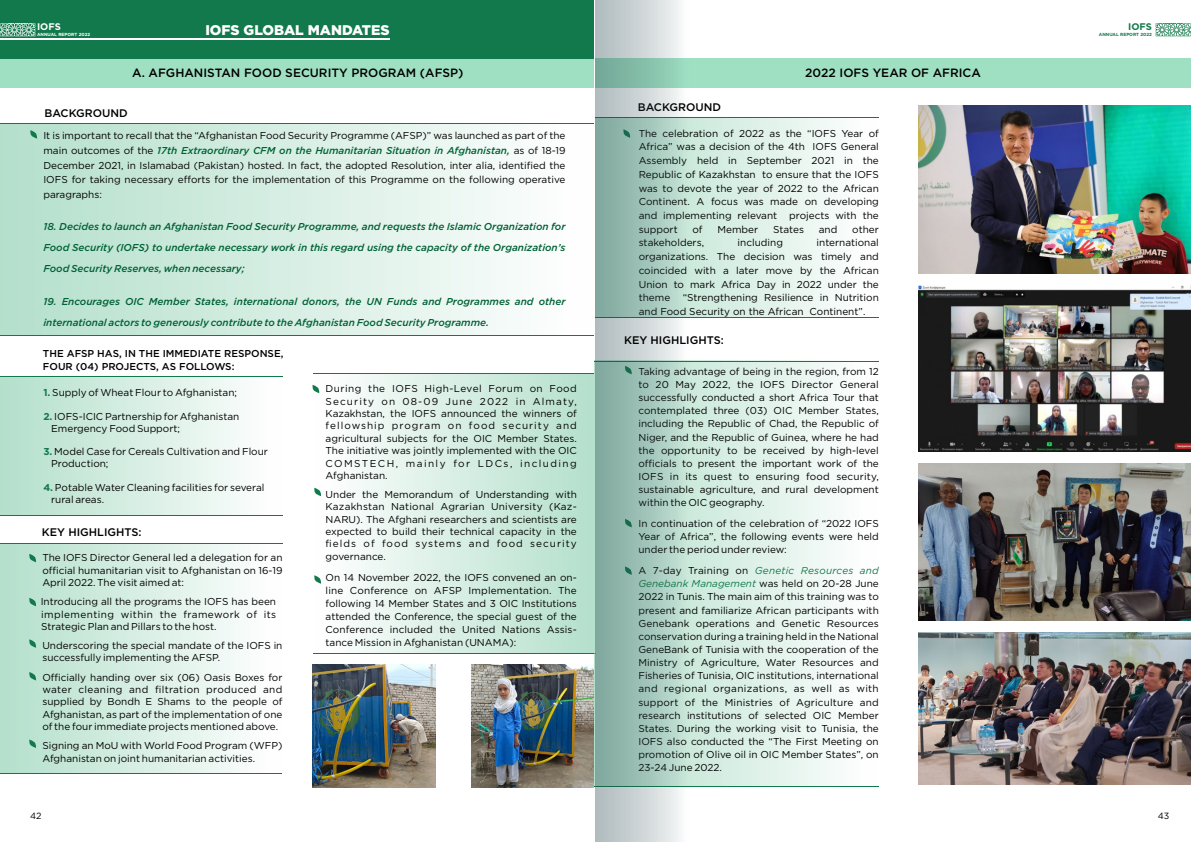
<style>
.page{position:relative;width:1191px;height:842px;background:#fff}
.page>*{position:absolute;margin:0;border:0;box-sizing:border-box;transform-origin:0 0}
.t1{font:900 14px "Gotham Pro";color:#fff}
.t2{font:500 12px "Gotham Pro";color:#000}
.t3{font:500 11px "Gotham Pro";color:#000}
.t4{font:10px/13.1px "Gotham Pro";color:#000;text-align:justify}
.t5{font:italic 500 10px/21.2px "Gotham Pro";color:#006135;text-align:justify}
.t6{font:500 10px/13.3px "Gotham Pro";color:#000}
.t7{font:700 9.6px "Gotham Pro";color:#fff}
.t8{font:700 9.6px "Gotham Pro";color:#11794b}
.t9{font:9px "Gotham Pro";color:#000}
.t10{font:700 4.4px "Gotham Pro";color:#fff}
.t11{font:700 4.4px "Gotham Pro";color:#11794b}
.s1{font-weight:500;font-style:italic;color:#006336}
.s2{font-weight:700;color:#11794b}
.s3{font-style:italic;color:#11794b}
</style>
<div class="page">
<div style="left:0;top:0;width:595px;height:60px;background:#11794b"></div>
<div style="left:0;top:124px;width:599px;height:211px;background:linear-gradient(to right,#b3dfcb,#fff)"></div>
<svg style="left:30px;top:130px;width:7px;height:9px"></svg>
<hr style="left:0;top:123px;width:595px;height:1px;background:#11794b">
<hr style="left:0;top:335px;width:595px;height:1px;background:#11794b">
<div style="left:0;top:60px;width:595px;height:28px;background:#9fe0c3"></div>
<div style="left:0;top:377px;width:283px;height:139px;background:linear-gradient(to right,#b3dfcb,#fff)"></div>
<hr style="left:0;top:376px;width:283px;height:1px;background:#11794b">
<hr style="left:0;top:515px;width:283px;height:1px;background:#11794b">
<div style="left:313px;top:373px;width:282px;height:281px;background:linear-gradient(to right,#fff,#b4e0cb)"></div>
<svg style="left:314px;top:488px;width:7px;height:8px"></svg>
<svg style="left:314px;top:575px;width:7px;height:9px"></svg>
<hr style="left:313px;top:373px;width:282px;height:1px;background:#11794b">
<img style="left:472px;top:664px;width:122px;height:123px">
<img style="left:313px;top:664px;width:123px;height:123px">
<hr style="left:0;top:38px;width:389px;height:2px;background:#fff">
<svg style="left:0;top:23px;width:35px;height:13px"></svg>
<div style="left:594px;top:0;width:596px;height:842px;background:#fff"></div>
<div style="left:0;top:544px;width:282px;height:230px;background:linear-gradient(to right,#b3dfcb,#fff)"></div>
<svg style="left:29px;top:554px;width:7px;height:8px"></svg>
<hr style="left:0;top:543px;width:282px;height:1px;background:#11794b">
<hr style="left:0;top:774px;width:282px;height:1px;background:#11794b">
<hr style="left:313px;top:653px;width:282px;height:1px;background:#11794b">
<svg style="left:29px;top:639px;width:7px;height:9px"></svg>
<svg style="left:29px;top:598px;width:7px;height:8px"></svg>
<svg style="left:312px;top:385px;width:7px;height:8px"></svg>
<svg style="left:29px;top:672px;width:7px;height:8px"></svg>
<svg style="left:29px;top:739px;width:7px;height:9px"></svg>
<hr style="left:595px;top:58px;width:596px;height:2px;background:#9fe0c3">
<div style="left:595px;top:118px;width:284px;height:199px;background:#f4faf7"></div>
<hr style="left:595px;top:117px;width:284px;height:1px;background:#11794b">
<hr style="left:595px;top:317px;width:284px;height:1px;background:#11794b">
<div style="left:594px;top:361px;width:285px;height:426px;background:#f4faf7"></div>
<hr style="left:594px;top:786px;width:285px;height:1px;background:#11794b">
<hr style="left:594px;top:361px;width:285px;height:1px;background:#11794b">
<svg style="left:1155px;top:23px;width:36px;height:13px"></svg>
<div style="left:595px;top:60px;width:596px;height:28px;background:#9fe0c3"></div>
<svg style="left:595px;top:0;width:192px;height:842px"></svg>
<img style="left:918px;top:285px;width:273px;height:167px">
<img style="left:918px;top:464px;width:272px;height:156px">
<img style="left:918px;top:105px;width:272px;height:168px">
<img style="left:918px;top:632px;width:272px;height:153px">
<p class="t7" style="left:37px;top:23px;width:25px">IOFS</p>
<p class="t10" style="left:37px;top:33px;width:55px">ANNUAL REPORT 2022</p>
<h1 class="t1" style="left:205px;top:25px;width:186px">IOFS GLOBAL MANDATES</h1>
<p class="t2" style="left:132px;top:68px;width:333px">A. AFGHANISTAN FOOD SECURITY PROGRAM (AFSP)</p>
<p class="t3" style="left:44px;top:109px;width:85px">BACKGROUND</p>
<p class="t4" style="left:43px;top:129px;width:523px;line-height:14.7px">It is important to recall that the “Afghanistan Food Security Programme (AFSP)” was launched as part of the main outcomes of the <span class="s1">17th Extraordinary CFM on the Humanitarian Situation in Afghanistan,</span> as of 18-19<br>December 2021, in Islamabad (Pakistan) hosted. In fact, the adopted Resolution, inter alia, identified the IOFS for taking necessary efforts for the implementation of this Programme on the following operative paragraphs:</p>
<p class="t5" style="left:43px;top:217px;width:523px">18. Decides to launch an Afghanistan Food Security Programme, and requests the Islamic Organization for Food Security (IOFS) to undertake necessary work in this regard using the capacity of the Organization’s Food Security Reserves, when necessary;</p>
<p class="t5" style="left:43px;top:291px;width:523px">19. Encourages OIC Member States, international donors, the UN Funds and Programmes and other international actors to generously contribute to the Afghanistan Food Security Programme.</p>
<p class="t6" style="left:43px;top:347px;width:242px">THE AFSP HAS, IN THE IMMEDIATE RESPONSE,<br>FOUR (04) PROJECTS, AS FOLLOWS:</p>
<p class="t4" style="left:43px;top:386px;width:195px"><span class="s2">1.</span> Supply of Wheat Flour to Afghanistan;</p>
<p class="t4" style="left:51px;top:411px;width:190px;line-height:11.9px;text-indent:-8px"><span class="s2">2.</span> IOFS-ICIC Partnership for Afghanistan<br>Emergency Food Support;</p>
<p class="t4" style="left:51px;top:447px;width:218px;line-height:11.9px;text-indent:-8px"><span class="s2">3.</span> Model Case for Cereals Cultivation and Flour<br>Production;</p>
<p class="t4" style="left:51px;top:482px;width:215px;line-height:11.9px;text-indent:-8px"><span class="s2">4.</span> Potable Water Cleaning facilities for several rural areas.</p>
<p class="t3" style="left:42px;top:528px;width:101px">KEY HIGHLIGHTS:</p>
<p class="t4" style="left:42px;top:552px;width:242px;line-height:12.3px">The IOFS Director General led a delegation for an official humanitarian visit to Afghanistan on 16-19<br>April 2022. The visit aimed at:</p>
<p class="t4" style="left:41px;top:596px;width:237px;line-height:12.3px">Introducing all the programs the IOFS has been implementing within the framework of its Strategic Plan and Pillars to the host.</p>
<p class="t4" style="left:42px;top:640px;width:242px;line-height:12.3px">Underscoring the special mandate of the IOFS in successfully implementing the AFSP.</p>
<p class="t4" style="left:42px;top:672px;width:242px;line-height:12.3px">Officially handing over six (06) Oasis Boxes for water cleaning and filtration produced and supplied by Bondh E Shams to the people of Afghanistan, as part of the implementation of one of the four immediate projects mentioned above.</p>
<p class="t4" style="left:42px;top:740px;width:242px;line-height:12.3px">Signing an MoU with World Food Program (WFP)<br>Afghanistan on joint humanitarian activities.</p>
<p class="t4" style="left:326px;top:383px;width:253px;line-height:12.3px">During the IOFS High-Level Forum on Food Security on 08-09 June 2022 in Almaty, Kazakhstan, the IOFS announced the winners of fellowship program on food security and agricultural subjects for the OIC Member States.<br>The initiative was jointly implemented with the OIC COMSTECH, mainly for LDCs, including Afghanistan.</p>
<p class="t4" style="left:325px;top:489px;width:253px;line-height:12.3px">Under the Memorandum of Understanding with Kazakhstan National Agrarian University (Kaz-NARU). The Afghani researchers and scientists are expected to build their technical capacity in the fields of food systems and food security governance.</p>
<p class="t4" style="left:325px;top:571px;width:253px">On 14 November 2022, the IOFS convened an on&shy;line Conference on AFSP Implementation. The following 14 Member States and 3 OIC Institutions attended the Conference, the special guest of the Conference included the United Nations Assis&shy;tance Mission in Afghanistan (UNAMA):</p>
<p class="t3" style="left:638px;top:103px;width:85px">BACKGROUND</p>
<p class="t2" style="left:805px;top:68px;width:177px">2022 IOFS YEAR OF AFRICA</p>
<p class="t4" style="left:639px;top:127px;width:242px;line-height:13.7px">The celebration of 2022 as the “IOFS Year of Africa” was a decision of the 4th IOFS General Assembly held in September 2021 in the Republic of Kazakhstan to ensure that the IOFS was to devote the year of 2022 to the African Continent. A focus was made on developing and implementing relevant projects with the support</p>
<p class="t4" style="left:692px;top:223px;width:12px">of</p>
<p class="t4" style="left:717px;top:223px;width:42px">Member</p>
<p class="t4" style="left:773px;top:223px;width:33px">States</p>
<p class="t4" style="left:819px;top:223px;width:20px">and</p>
<p class="t4" style="left:852px;top:223px;width:28px">other</p>
<p class="t4" style="left:639px;top:237px;width:67px">stakeholders,</p>
<p class="t4" style="left:737px;top:237px;width:47px">including</p>
<p class="t4" style="left:639px;top:237px;width:242px;line-height:13.7px;text-indent:178px">international organizations. The decision was timely and coincided with a later move by the African Union to mark Africa Day in 2022 under the theme “Strengthening Resilience in Nutrition and Food Security on the African Continent”.</p>
<p class="t3" style="left:624px;top:336px;width:101px">KEY HIGHLIGHTS:</p>
<p class="t4" style="left:638px;top:365px;width:242px">Taking advantage of being in the region, from 12 to 20 May 2022, the IOFS Director General successfully conducted a short Africa Tour that contemplated three (03) OIC Member States, including the Republic of Chad, the Republic of Niger, and the Republic of Guinea, where he had the opportunity to be received by high-level officials to present the important work of the IOFS in its quest to ensuring food security, sustainable agriculture, and rural development within the OIC geography.</p>
<p class="t4" style="left:638px;top:518px;width:242px">In continuation of the celebration of “2022 IOFS Year of Africa”, the following events were held under the period under review:</p>
<p class="t4" style="left:638px;top:565px;width:242px">A 7-day Training on <span class="s3">Genetic Resources and Genebank Management</span> was held on 20-28 June 2022 in Tunis. The main aim of this training was to present and familiarize African participants with Genebank operations and Genetic Resources conservation during a training held in the National GeneBank of Tunisia with the cooperation of the Ministry of Agriculture, Water Resources and Fisheries of Tunisia, OIC institutions, international and regional organizations, as well as with support of the Ministries of Agriculture and research institutions of selected OIC Member States. During the working visit to Tunisia, the IOFS also conducted the “The First Meeting on promotion of Olive oil in OIC Member States”, on 23-24 June 2022.</p>
<p class="t8" style="left:1128px;top:23px;width:25px">IOFS</p>
<p class="t11" style="left:1098px;top:33px;width:55px">ANNUAL REPORT 2022</p>
<p class="t9" style="left:30px;top:813px;width:13px">42</p>
<p class="t9" style="left:1157px;top:813px;width:13px">43</p>
</div>
